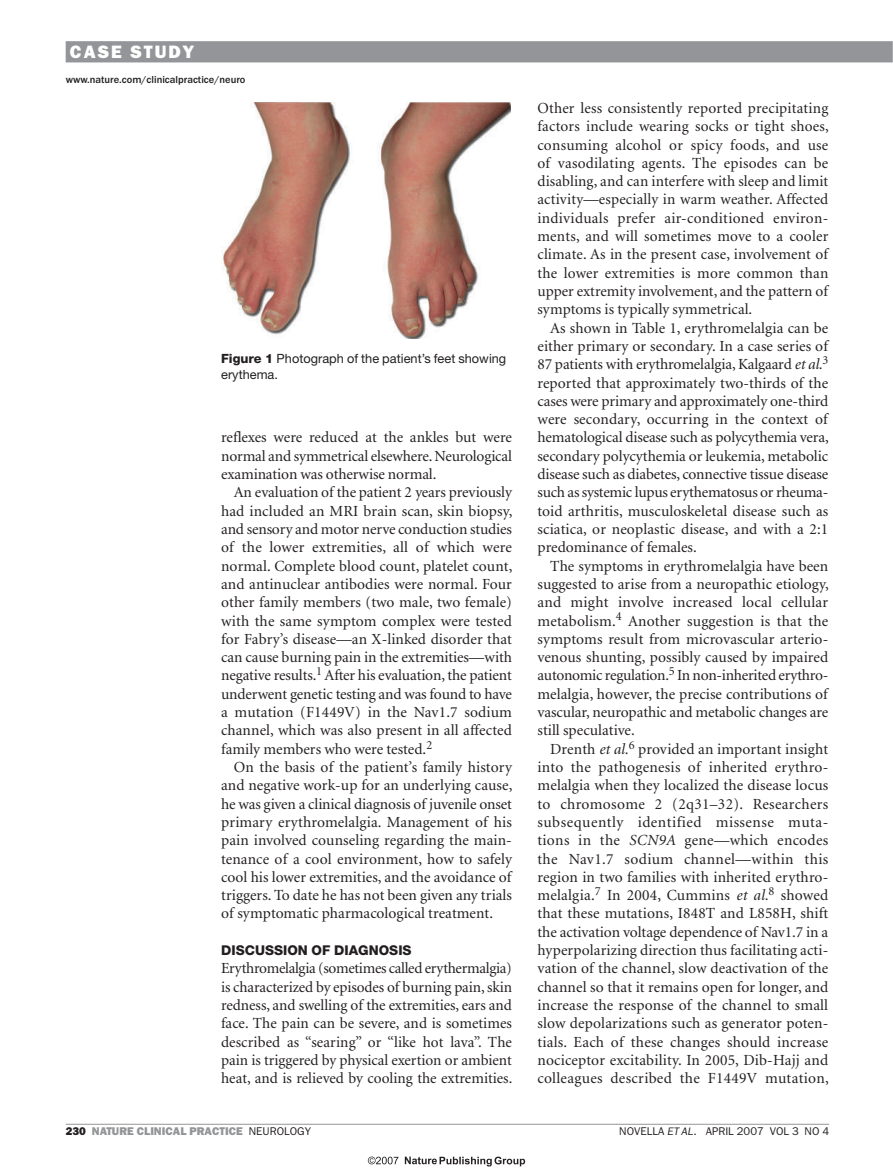
<style>
.page{position:relative;width:893px;height:1174px;background:#fff}
.page>*{position:absolute;margin:0;border:0;box-sizing:border-box;transform-origin:0 0}
.t1{font:800 18px "Franklin Gothic";letter-spacing:.1em;color:#fff}
.t2{font:15.45px/18.3px "Minion";color:#231f20;text-align:justify}
.t3{font:800 13.5px "Helvetica Neue";color:#231f20}
.t4{font:12.75px/15.8px "Helvetica Neue";color:#231f20}
.t5{font:800 11.25px "Franklin Gothic";color:#939598}
.t6{font:11.25px "Franklin Gothic";color:#231f20}
.t7{font:500 10.5px "Franklin Gothic";color:#231f20}
.s1{font-weight:800}
.s2{font-style:italic}
.s3{color:#231f20}
.s4{font-weight:400;color:#231f20}
</style>
<div class="page">
<div style="left:66px;top:41px;width:827px;height:21px;background:#939598"></div>
<hr style="left:66px;top:1123px;width:763px;height:1px;background:#939598">
<svg style="left:892px;top:41px;width:1px;height:21px"></svg>
<img style="left:222px;top:102px;width:288px;height:237px">
<svg style="left:405px;top:1156px;width:120px;height:10px"></svg>
<svg style="left:368px;top:1156px;width:30px;height:8px"></svg>
<p class="t1" style="left:70px;top:46px;width:126px">CASE STUDY</p>
<p class="t7" style="left:66px;top:75px;width:181px">www.nature.com/clinicalpractice/neuro</p>
<p class="t4" style="left:221px;top:352px;width:287px"><span class="s1">Figure 1</span> Photograph of the patient’s feet showing erythema.</p>
<p class="t2" style="left:221px;top:430px;width:292px">reflexes were reduced at the ankles but were normal and symmetrical elsewhere. Neurological examination was otherwise normal.</p>
<p class="t2" style="left:221px;top:484px;width:293px;text-indent:13px">An evaluation of the patient 2 years previously had included an MRI brain scan, skin biopsy, and sensory and motor nerve conduction studies of the lower extremities, all of which were normal. Complete blood count, platelet count, and antinuclear antibodies were normal. Four other family members (two male, two female) with the same symptom complex were tested for Fabry’s disease—an X-linked disorder that can cause burning pain in the extremities—with negative results.<sup>1</sup> After his evaluation, the patient underwent genetic testing and was found to have a mutation (F1449V) in the Nav1.7 sodium channel, which was also present in all affected family members who were tested.<sup>2</sup></p>
<p class="t2" style="left:221px;top:759px;width:293px;text-indent:13px">On the basis of the patient’s family history and negative work-up for an underlying cause, he was given a clinical diagnosis of juvenile onset primary erythromelalgia. Management of his pain involved counseling regarding the main&shy;tenance of a cool environment, how to safely cool his lower extremities, and the avoidance of triggers. To date he has not been given any trials of symptomatic pharmacological treatment.</p>
<p class="t3" style="left:221px;top:945px;width:192px">DISCUSSION OF DIAGNOSIS</p>
<p class="t2" style="left:221px;top:960px;width:293px">Erythromelalgia (sometimes called erythermalgia) is characterized by episodes of burning pain, skin redness, and swelling of the extremities, ears and face. The pain can be severe, and is sometimes described as “searing” or “like hot lava”. The pain is triggered by physical exertion or ambient heat, and is relieved by cooling the extremities.</p>
<p class="t2" style="left:537px;top:100px;width:293px">Other less consistently reported precipitating factors include wearing socks or tight shoes, consuming alcohol or spicy foods, and use of vasodilating agents. The episodes can be disabling, and can interfere with sleep and limit activity—especially in warm weather. Affected indi viduals prefer air-conditioned environ&shy;ments, and will sometimes move to a cooler climate. As in the present case, involvement of the lower extremities is more common than upper extremity involvement, and the pattern of symptoms is typically symmetrical.</p>
<p class="t2" style="left:537px;top:320px;width:293px;text-indent:13px">As shown in Table 1, erythromelalgia can be either primary or secondary. In a case series of 87 patients with erythromelalgia, Kalgaard <span class="s2">et al.</span><sup>3 </sup>reported that approximately two-thirds of the cases were primary and approximately one-third were secondary, occurring in the context of hematological disease such as polycythemia vera, secondary polycythemia or leukemia, metabolic disease such as diabetes, connective tissue disease such as systemic lupus erythe matosus or rheuma&shy;toid arthritis, musculoskeletal disease such as sciatica, or neoplastic disease, and with a 2:1 predominance of females.</p>
<p class="t2" style="left:537px;top:558px;width:293px;text-indent:13px">The symptoms in erythromelalgia have been suggested to arise from a neuropathic etiology, and might involve increased local cellular metabolism.<sup>4</sup> Another suggestion is that the symptoms result from microvascular arterio&shy;venous shunting, possibly caused by impaired autonomic regulation.<sup>5</sup> In non-inherited erythro&shy;melalgia, however, the precise contributions of vascular, neuropathic and metabolic changes are still speculative.</p>
<p class="t2" style="left:537px;top:741px;width:293px;text-indent:13px">Drenth <span class="s2">et al.</span><sup>6</sup> provided an important insight into the pathogenesis of inherited erythro&shy;melalgia when they localized the disease locus to chromosome 2 (2q31–32). Researchers subsequently identified missense muta&shy;tions in the <span class="s2">SCN9A</span> gene—which encodes the Nav1.7 sodium channel—within this region in two families with inherited erythro&shy;melalgia.<sup>7</sup> In 2004, Cummins <span class="s2">et al.</span><sup>8</sup> showed that these mutations, I848T and L858H, shift the activation voltage dependence of Nav1.7 in a hyper polarizing direction thus facilitating acti&shy;vation of the channel, slow deactivation of the channel so that it remains open for longer, and increase the response of the channel to small slow depolariza tions such as generator poten&shy;tials. Each of these changes should increase nociceptor excitability. In 2005, Dib-Hajj and colleagues described the F1449V mutation,</p>
<p class="t5" style="left:66px;top:1127px;width:247px"><span class="s3">230</span> NATURE CLINICAL PRACTICE <span class="s4">NEUROLOGY</span></p>
<p class="t6" style="left:619px;top:1127px;width:211px">NOVELLA <span class="s2">ET AL</span>. APRIL 2007 VOL 3 NO 4</p>
</div>
